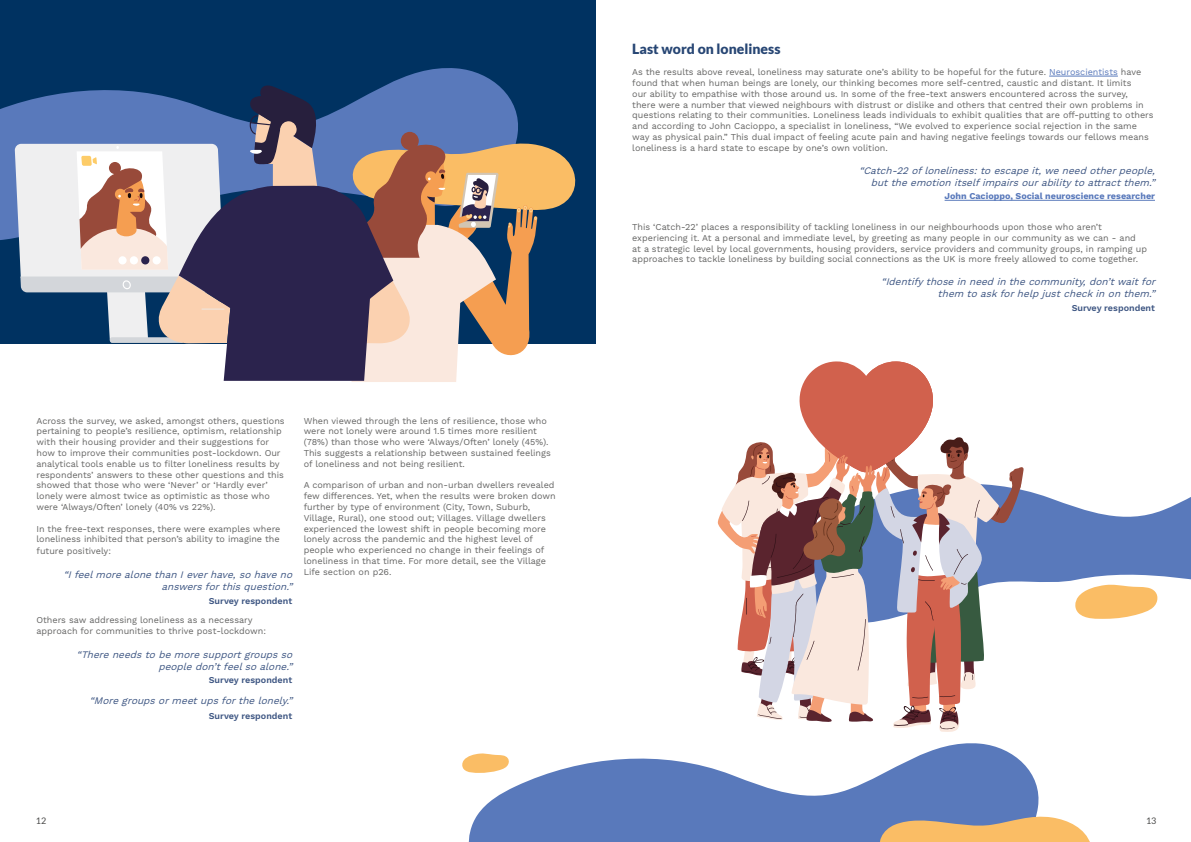
<style>
.page{position:relative;width:1191px;height:842px;background:#fff}
.page>*{position:absolute;margin:0;border:0;box-sizing:border-box;transform-origin:0 0}
.t1{font:900 14px "Lato";color:#274674}
.t2{font:italic 10px/12px "Work Sans";color:#3d5582;text-align:right}
.t3{font:9px/10.8px "Work Sans";color:#646463}
.t4{font:600 9px "Work Sans";color:#3d5582}
.t5{font:700 9px "Work Sans";color:#5979bb}
.t6{font:9px "Lato";color:#4b4b4a}
.s1{color:#5979bb}
</style>
<div class="page">
<div style="left:0;top:0;width:595px;height:343px;background:#003261"></div>
<svg style="left:1023px;top:468px;width:168px;height:114px;fill:#5979bb"></svg>
<svg style="left:1075px;top:584px;width:83px;height:35px"></svg>
<svg style="left:0;top:68px;width:518px;height:172px;fill:#5979bb"></svg>
<hr style="left:1049px;top:76px;width:68px;height:1px;background:#5979bb">
<hr style="left:944px;top:200px;width:211px;height:1px;background:#5979bb">
<svg style="left:717px;top:361px;width:306px;height:371px"></svg>
<svg style="left:468px;top:743px;width:571px;height:99px;fill:#5979bb"></svg>
<svg style="left:875px;top:813px;width:215px;height:29px"></svg>
<svg style="left:462px;top:753px;width:47px;height:20px"></svg>
<svg style="left:179px;top:186px;width:154px;height:195px;fill:#2b234d"></svg>
<svg style="left:15px;top:144px;width:215px;height:199px"></svg>
<svg style="left:247px;top:83px;width:74px;height:103px"></svg>
<svg style="left:333px;top:132px;width:246px;height:250px"></svg>
<p class="t3" style="left:36px;top:415px;width:250px">Across the survey, we asked, amongst others, questions pertaining to people’s resilience, optimism, relationship with their housing provider and their suggestions for how to improve their communities post-lockdown. Our analytical tools enable us to filter loneliness results by respondents’ answers to these other questions and this showed that those who were ‘Never’ or ‘Hardly ever’ lonely were almost twice as optimistic as those who were ‘Always/Often’ lonely (40% vs 22%).</p>
<p class="t3" style="left:36px;top:523px;width:245px">In the free-text responses, there were examples where loneliness inhibited that person’s ability to imagine the</p>
<p class="t3" style="left:36px;top:546px;width:76px">future positively:</p>
<p class="t2" style="left:63px;top:569px;width:234px">“IfeelmorealonethanIeverhave,sohaveno answersforthisquestion.”</p>
<p class="t4" style="left:209px;top:596px;width:85px">Survey respondent</p>
<p class="t3" style="left:36px;top:615px;width:231px">Others saw addressing loneliness as a necessary approach for communities to thrive post-lockdown:</p>
<p class="t2" style="left:77px;top:649px;width:220px">“Thereneedstobemoresupportgroupsso peopledon’tfeelsoalone.”</p>
<p class="t4" style="left:209px;top:675px;width:85px">Survey respondent</p>
<p class="t2" style="left:89px;top:695px;width:208px">“Moregroupsormeetupsforthelonely.”</p>
<p class="t4" style="left:209px;top:711px;width:85px">Survey respondent</p>
<p class="t3" style="left:304px;top:415px;width:248px">When viewed through the lens of resilience, those who were not lonely were around 1.5 times more resilient (78%) than those who were ‘Always/Often’ lonely (45%).<br>This suggests a relationship between sustained feelings of loneliness and not being resilient.</p>
<p class="t3" style="left:304px;top:480px;width:253px">A comparison of urban and non-urban dwellers revealed few differences. Yet, when the results were broken down further by type of environment (City, Town, Suburb, Village, Rural), one stood out; Villages. Village dwellers experienced the lowest shift in people becoming more lonely across the pandemic and the highest level of people who experienced no change in their feelings of loneliness in that time. For more detail, see the Village Life section on p26.</p>
<p class="t6" style="left:36px;top:816px;width:12px">12</p>
<p class="t1" style="left:632px;top:40px;width:150px">Last word on loneliness</p>
<p class="t3" style="left:632px;top:67px;width:523px">As the results above reveal, loneliness may saturate one’s ability to be hopeful for the future. <span class="s1">Neuroscientists</span> have found that when human beings are lonely, our thinking becomes more self-centred, caustic and distant. It limits<br>our ability to empathise with those around us. In some of the free-text answers encountered across the survey, there were a number that viewed neighbours with distrust or dislike and others that centred their own problems in questions relating to their communities. Loneliness leads individuals to exhibit qualities that are off-putting to others and according to John Cacioppo, a specialist in loneliness, “We evolved to experience social rejection in the same way as physical pain.” This dual impact of feeling acute pain and having negative feelings towards our fellows means loneliness is a hard state to escape by one’s own volition.</p>
<p class="t2" style="left:859px;top:165px;width:301px">“Catch-22ofloneliness:toescapeit,weneedotherpeople, buttheemotionitselfimpairsourabilitytoattractthem.”</p>
<p class="t5" style="left:944px;top:191px;width:212px">John Cacioppo, Social neuroscience researcher</p>
<p class="t3" style="left:632px;top:222px;width:516px">This ‘Catch-22’ places a responsibility of tackling loneliness in our neighbourhoods upon those who aren’t experiencing it. At a personal and immediate level, by greeting as many people in our community as we can - and<br>at a strategic level by local governments, housing providers, service providers and community groups, in ramping up approaches to tackle loneliness by building social connections as the UK is more freely allowed to come together.</p>
<p class="t2" style="left:881px;top:276px;width:279px">“Identifythoseinneedinthecommunity,don’twaitfor them toaskforhelpjustcheckinonthem.”</p>
<p class="t4" style="left:1071px;top:303px;width:85px">Survey respondent</p>
<p class="t6" style="left:1146px;top:816px;width:12px">13</p>
</div>
